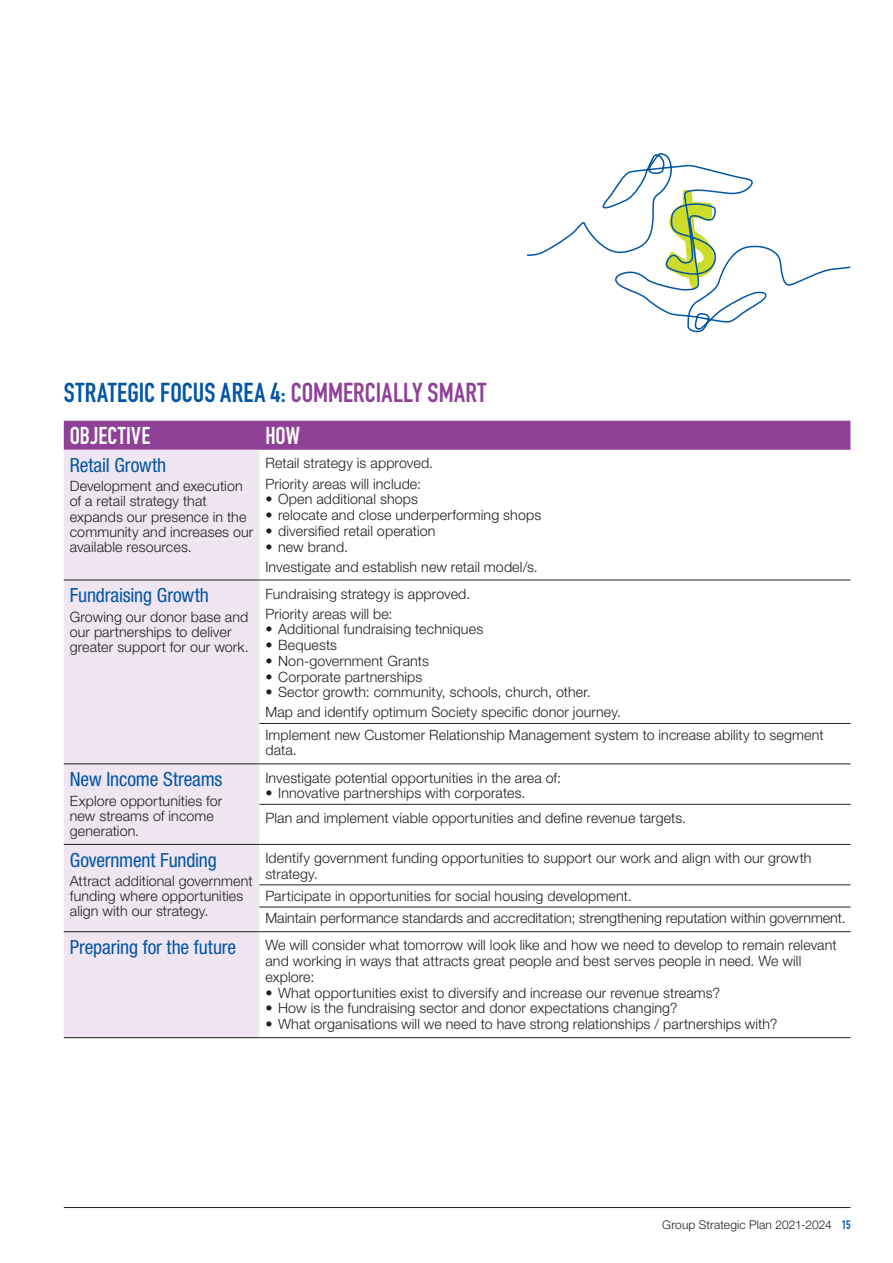
<style>
.page{position:relative;width:893px;height:1263px;background:#fff}
.page>*{position:absolute;margin:0;border:0;box-sizing:border-box;transform-origin:0 0}
.t1{font:700 27px "DIN Condensed";letter-spacing:.005em;color:#0155a5}
.t2{font:700 24px "DIN Condensed";letter-spacing:.01em;color:#fff}
.t3{font:condensed 19.5px "Helvetica Neue LT Std";letter-spacing:-.005em;color:#0155a5}
.t4{font:300 14.25px/15px "Helvetica Neue LT Std";letter-spacing:.01em;color:#231f20}
.t5{font:300 12px "Helvetica Neue LT Std";letter-spacing:.005em;color:#231f20}
.s1{color:#8f4198}
.s2{font-family:"DIN Condensed";font-weight:700;color:#0155a5}
</style>
<div class="page">
<div style="left:64px;top:421px;width:786px;height:29px;background:#8f4198"></div>
<div style="left:64px;top:450px;width:195px;height:587px;background:#efe6f1"></div>
<hr style="left:64px;top:580px;width:195px;height:1px;background:#231f20">
<hr style="left:259px;top:580px;width:591px;height:1px;background:#231f20">
<hr style="left:259px;top:723px;width:591px;height:1px;background:#231f20">
<hr style="left:64px;top:764px;width:195px;height:1px;background:#231f20">
<hr style="left:259px;top:764px;width:591px;height:1px;background:#231f20">
<hr style="left:259px;top:804px;width:591px;height:1px;background:#231f20">
<hr style="left:64px;top:844px;width:195px;height:1px;background:#231f20">
<hr style="left:259px;top:844px;width:591px;height:1px;background:#231f20">
<hr style="left:259px;top:884px;width:591px;height:1px;background:#231f20">
<hr style="left:259px;top:907px;width:591px;height:1px;background:#231f20">
<hr style="left:64px;top:931px;width:195px;height:1px;background:#231f20">
<hr style="left:259px;top:931px;width:591px;height:1px;background:#231f20">
<hr style="left:64px;top:1037px;width:195px;height:1px;background:#231f20">
<hr style="left:259px;top:1037px;width:591px;height:1px;background:#231f20">
<svg style="left:527px;top:152px;width:324px;height:181px"></svg>
<hr style="left:64px;top:1207px;width:786px;height:1px;background:#231f20">
<h1 class="t1" style="left:64px;top:374px;width:424px">STRATEGIC FOCUS AREA 4: <span class="s1">COMMERCIALLY SMART</span></h1>
<h2 class="t2" style="left:70px;top:419px;width:82px">OBJECTIVE</h2>
<h2 class="t2" style="left:265px;top:419px;width:36px">HOW</h2>
<h3 class="t3" style="left:70px;top:454px;width:98px">Retail Growth</h3>
<p class="t4" style="left:70px;top:479px;width:185px">Development and execution of a retail strategy that expands our presence in the community and increases our available resources.</p>
<p class="t4" style="left:265px;top:453px;width:169px;line-height:20px">Retail strategy is approved.<br>Priority areas will include:</p>
<p class="t4" style="left:265px;top:491px;width:154px">• Open additional shops</p>
<p class="t4" style="left:265px;top:507px;width:277px">• relocate and close underperforming shops</p>
<p class="t4" style="left:265px;top:523px;width:172px">• diversified retail operation</p>
<p class="t4" style="left:265px;top:536px;width:274px;line-height:20px">• new brand.<br>Investigate and establish new retail model/s.</p>
<h3 class="t3" style="left:70px;top:584px;width:140px">Fundraising Growth</h3>
<p class="t4" style="left:70px;top:609px;width:180px">Growing our donor base and our partnerships to deliver greater support for our work.</p>
<h3 class="t3" style="left:70px;top:768px;width:154px">New Income Streams</h3>
<p class="t4" style="left:70px;top:793px;width:154px">Explore opportunities for new streams of income generation.</p>
<h3 class="t3" style="left:70px;top:849px;width:148px">Government Funding</h3>
<p class="t4" style="left:70px;top:873px;width:184px">Attract additional government funding where opportunities align with our strategy.</p>
<p class="t4" style="left:265px;top:583px;width:206px;line-height:20px">Fundraising strategy is approved.<br>Priority areas will be:</p>
<p class="t4" style="left:265px;top:622px;width:219px">• Additional fundraising techniques</p>
<p class="t4" style="left:265px;top:637px;width:73px">• Bequests</p>
<p class="t4" style="left:265px;top:653px;width:165px">• Non-government Grants</p>
<p class="t4" style="left:265px;top:669px;width:159px">• Corporate partnerships</p>
<p class="t4" style="left:265px;top:682px;width:357px;line-height:20px">• Sector growth: community, schools, church, other.<br>Map and identify optimum Society specific donor journey.</p>
<p class="t4" style="left:265px;top:726px;width:560px;line-height:15.8px">Implement new Customer Relationship Management system to increase ability to segment data.</p>
<p class="t4" style="left:265px;top:770px;width:297px">Investigate potential opportunities in the area of:</p>
<p class="t4" style="left:265px;top:780px;width:422px;line-height:24.8px">• Innovative partnerships with corporates.<br>Plan and implement viable opportunities and define revenue targets.</p>
<p class="t4" style="left:265px;top:850px;width:548px;line-height:15.8px">Identify government funding opportunities to support our work and align with our growth strategy.</p>
<p class="t4" style="left:265px;top:884px;width:582px;line-height:22.2px">Participate in opportunities for social housing development.<br>Maintain performance standards and accreditation; strengthening reputation within government.</p>
<h3 class="t3" style="left:70px;top:936px;width:168px">Preparing for the future</h3>
<p class="t4" style="left:265px;top:937px;width:573px;line-height:15.8px">We will consider what tomorrow will look like and how we need to develop to remain relevant and working in ways that attracts great people and best serves people in need. We will explore:</p>
<p class="t4" style="left:265px;top:985px;width:456px">• What opportunities exist to diversify and increase our revenue streams?</p>
<p class="t4" style="left:265px;top:1000px;width:414px">• How is the fundraising sector and donor expectations changing?</p>
<p class="t4" style="left:265px;top:1016px;width:513px">• What organisations will we need to have strong relationships / partnerships with?</p>
<p class="t5" style="left:662px;top:1217px;width:190px">Group Strategic Plan 2021-2024 <span class="s2">15</span></p>
</div>
